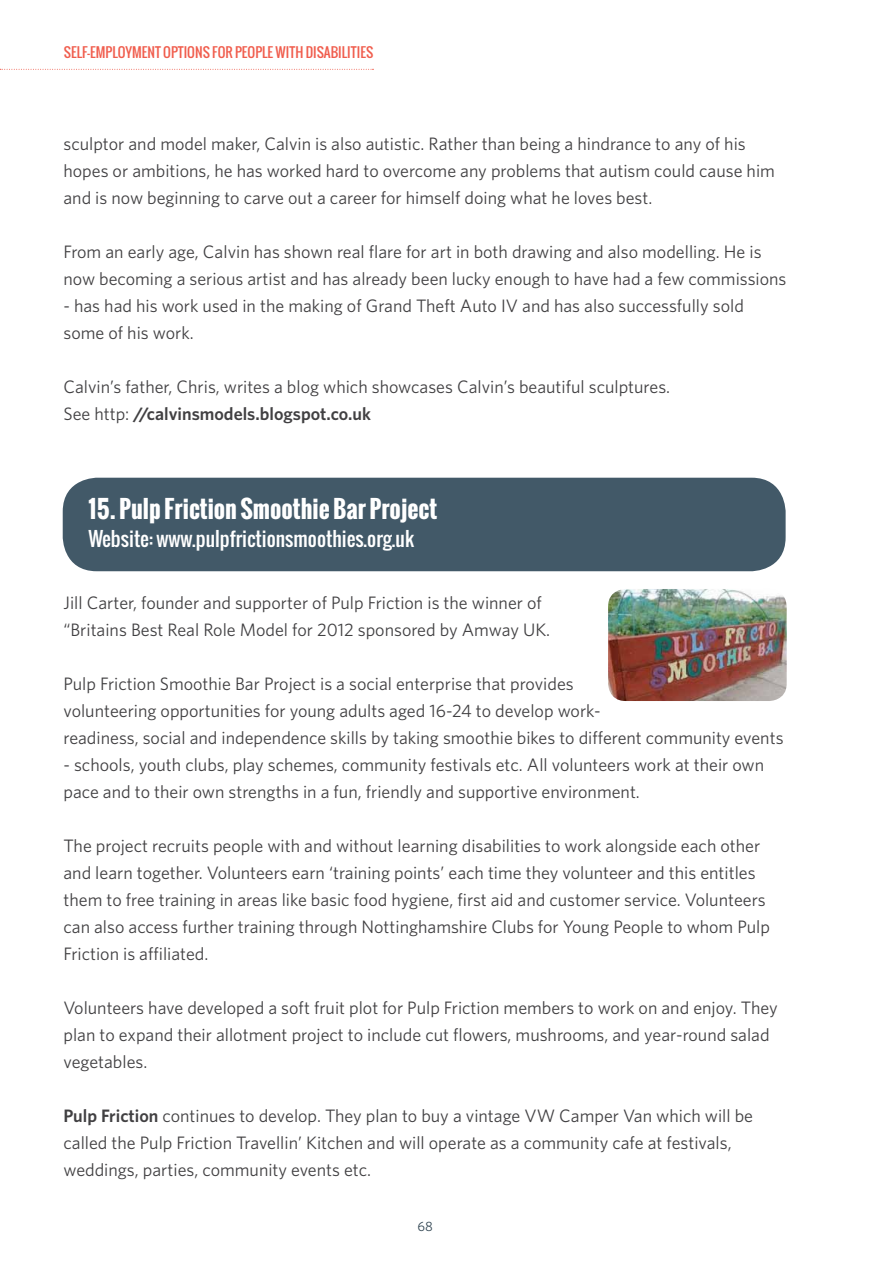
<style>
.page{position:relative;width:893px;height:1263px;background:#fff}
.page>*{position:absolute;margin:0;border:0;box-sizing:border-box;transform-origin:0 0}
.t1{font:700 24px "Oswald";color:#fff}
.t2{font:19.5px "Oswald";color:#fff}
.t3{font:18px/27px "Whitney HTF";color:#414042}
.t4{font:13.5px "Oswald";color:#f05d4d}
.t5{font:13.5px "Whitney HTF";color:#304451}
.s1{font-weight:600}
</style>
<div class="page">
<svg style="left:0;top:69px;width:373px;height:1px"></svg>
<div style="left:63px;top:478px;width:723px;height:93px;background:#425968;border-radius:34px"></div>
<img style="left:608px;top:589px;width:179px;height:112px">
<p class="t4" style="left:64px;top:43px;width:309px">Self-employment Options for People with Disabilities</p>
<p class="t3" style="left:63px;top:130px;width:713px">sculptor and model maker, Calvin is also autistic. Rather than being a hindrance to any of his hopes or ambitions, he has worked hard to overcome any problems that autism could cause him and is now beginning to carve out a career for himself doing what he loves best.</p>
<p class="t3" style="left:63px;top:238px;width:724px">From an early age, Calvin has shown real flare for art in both drawing and also modelling. He is now becoming a serious artist and has already been lucky enough to have had a few commissions</p>
<p class="t3" style="left:63px;top:292px;width:682px">- has had his work used in the making of Grand Theft Auto IV and has also successfully sold some of his work.</p>
<p class="t3" style="left:63px;top:373px;width:608px">Calvin’s father, Chris, writes a blog which showcases Calvin’s beautiful sculptures.<br>See http: <span class="s1">//calvinsmodels.blogspot.co.uk</span></p>
<h1 class="t1" style="left:88px;top:491px;width:350px">15. Pulp Friction Smoothie Bar Project</h1>
<p class="t2" style="left:88px;top:524px;width:327px">Website: www.pulpfrictionsmoothies.org.uk</p>
<p class="t3" style="left:63px;top:589px;width:488px">Jill Carter, founder and supporter of Pulp Friction is the winner of “Britains Best Real Role Model for 2012 sponsored by Amway UK.</p>
<p class="t3" style="left:63px;top:670px;width:722px">Pulp Friction Smoothie Bar Project is a social enterprise that provides<br>volunteering opportunities for young adults aged 16-24 to develop work-<br>readiness, social and independence skills by taking smoothie bikes to different community events</p>
<p class="t3" style="left:63px;top:751px;width:702px">- schools, youth clubs, play schemes, community festivals etc. All volunteers work at their own pace and to their own strengths in a fun, friendly and supportive environment.</p>
<p class="t3" style="left:63px;top:832px;width:708px">The project recruits people with and without learning disabilities to work alongside each other and learn together. Volunteers earn ‘training points’ each time they volunteer and this entitles them to free training in areas like basic food hygiene, first aid and customer service. Volunteers can also access further training through Nottinghamshire Clubs for Young People to whom Pulp Friction is affiliated.</p>
<p class="t3" style="left:63px;top:994px;width:716px">Volunteers have developed a soft fruit plot for Pulp Friction members to work on and enjoy. They plan to expand their allotment project to include cut flowers, mushrooms, and year-round salad vegetables.</p>
<p class="t3" style="left:63px;top:1102px;width:691px"><span class="s1">Pulp Friction</span> continues to develop. They plan to buy a vintage VW Camper Van which will be called the Pulp Friction Travellin’ Kitchen and will operate as a community cafe at festivals, weddings, parties, community events etc.</p>
<p class="t5" style="left:418px;top:1218px;width:17px">68</p>
</div>
